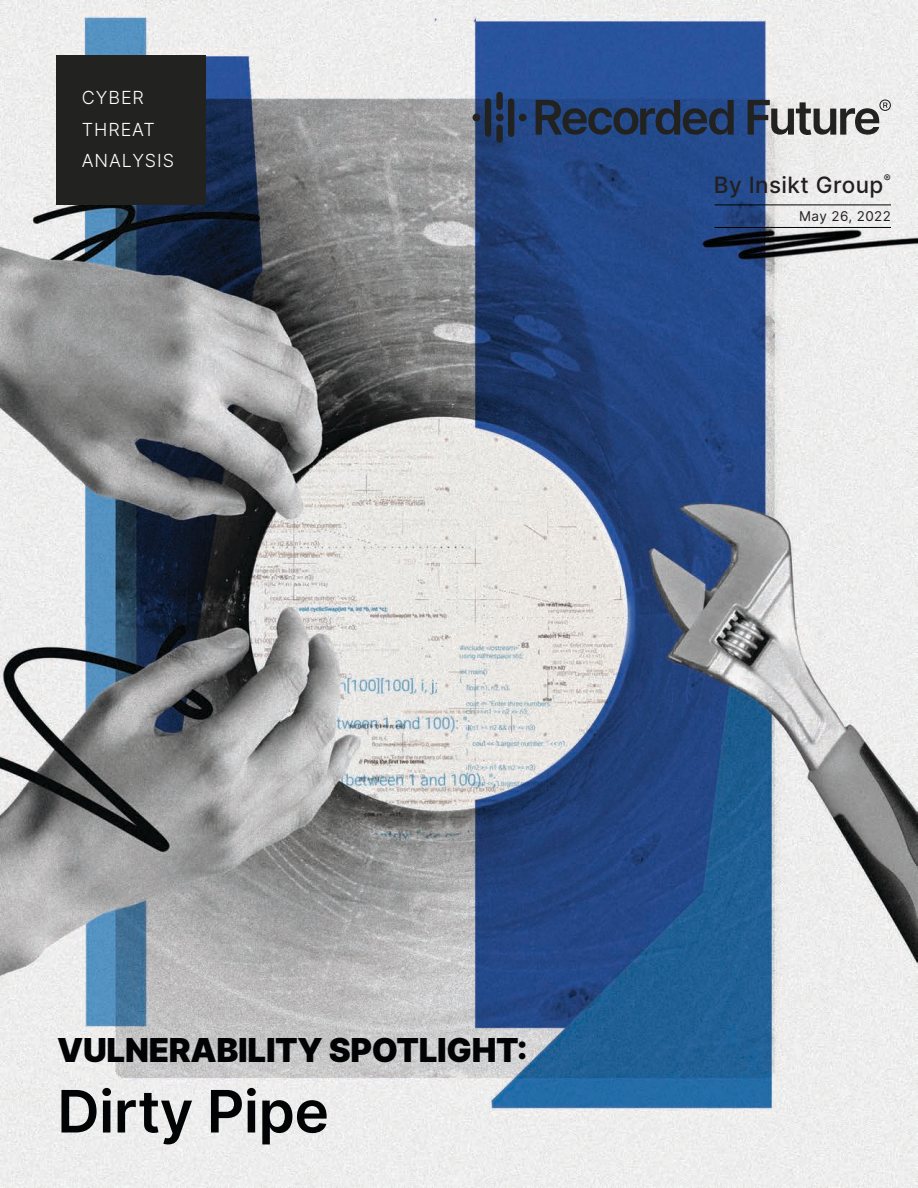
<style>
.page{position:relative;width:918px;height:1188px;background:#fff}
.page>*{position:absolute;margin:0;border:0;box-sizing:border-box;transform-origin:0 0}
.t1{font:600 58.5px "Inter";letter-spacing:-.01em;color:#020304}
.t2{font:900 33px "Inter";letter-spacing:-.01em;color:#020304}
.t3{font:500 22.5px "Inter";letter-spacing:.02em;color:#231f20}
.t4{font:300 18px/31.2px "Inter";letter-spacing:.05em;color:#fff}
.t5{font:13.5px "Inter";letter-spacing:.03em;color:#231f20}
.t6{font:500 10.5px "Inter";color:#231f20}
</style>
<div class="page">
<img style="left:0;top:0;width:918px;height:1188px">
<hr style="left:715px;top:205px;width:176px;height:1px;background:#020304">
<hr style="left:715px;top:227px;width:176px;height:1px;background:#020304">
<svg style="left:748px;top:99px;width:143px;height:36px;background:#939498"></svg>
<svg style="left:536px;top:100px;width:198px;height:35px;background:#22385c"></svg>
<div style="left:519px;top:114px;width:8px;height:7px;background:#222221;border-radius:4px"></div>
<div style="left:473px;top:114px;width:7px;height:7px;background:#222221;border-radius:50%"></div>
<div style="left:485px;top:98px;width:6px;height:39px;background:#222221;border-radius:3px"></div>
<svg style="left:496px;top:92px;width:18px;height:51px"></svg>
<div style="left:56px;top:56px;width:149px;height:149px;background:#222221"></div>
<p class="t4" style="left:82px;top:82px;width:94px">CYBER<br>THREAT<br>ANALYSIS</p>
<p class="t3" style="left:714px;top:168px;width:171px">By Insikt Group</p>
<p class="t6" style="left:884px;top:171px;width:9px">®</p>
<p class="t5" style="left:799px;top:206px;width:93px">May 26, 2022</p>
<p class="t2" style="left:57px;top:1026px;width:472px">VULNERABILITY SPOTLIGHT:</p>
<h1 class="t1" style="left:57px;top:1069px;width:273px">Dirty Pipe</h1>
</div>
